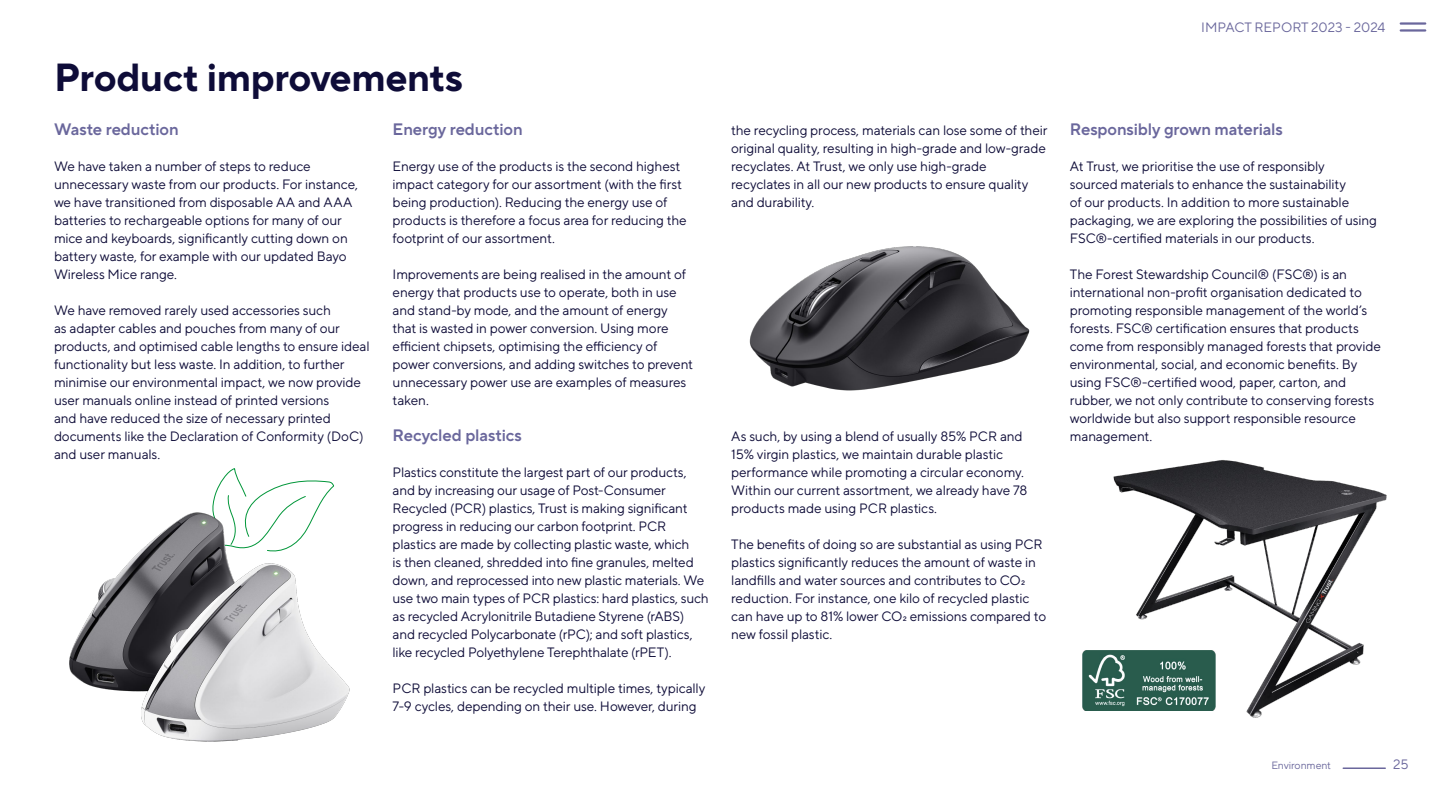
<style>
.page{position:relative;width:1440px;height:810px;background:#fff}
.page>*{position:absolute;margin:0;border:0;box-sizing:border-box;transform-origin:0 0}
.t1{font:700 39px "TT Norms Pro";letter-spacing:-.015em;color:#0e0c38}
.t2{font:600 16.5px "TT Norms Pro";letter-spacing:-.01em;color:#6a679c}
.t3{font:13.5px/18px "TT Norms Pro";letter-spacing:-.01em;color:#0e0c38}
.t4{font:13.5px "TT Norms Pro";color:#6a679c}
.t5{font:10.5px "TT Norms Pro";letter-spacing:-.01em;color:#6a679c}
</style>
<div class="page">
<img style="left:749px;top:246px;width:281px;height:145px">
<svg style="left:227px;top:468px;width:107px;height:55px"></svg>
<img style="left:69px;top:473px;width:241px;height:215px">
<img style="left:97px;top:523px;width:253px;height:219px">
<hr style="left:1401px;top:22px;width:24px;height:3px;background:#6a679c">
<hr style="left:1401px;top:29px;width:24px;height:3px;background:#6a679c">
<hr style="left:1343px;top:767px;width:42px;height:2px;background:#6a679c">
<img style="left:1113px;top:460px;width:274px;height:258px">
<img style="left:1082px;top:650px;width:134px;height:61px">
<h1 class="t1" style="left:54px;top:49px;width:410px">Product improvements</h1>
<p class="t2" style="left:54px;top:117px;width:126px">Waste reduction</p>
<p class="t3" style="left:54px;top:156px;width:306px">We have taken a number of steps to reduce unnecessary waste from our products. For instance, we have transitioned from disposable AA and AAA batteries to rechargeable options for many of our mice and keyboards, significantly cutting down on battery waste, for example with our updated Bayo Wireless Mice range.</p>
<p class="t3" style="left:54px;top:300px;width:317px">We have removed rarely used accessories such<br>as adapter cables and pouches from many of our products, and optimised cable lengths to ensure ideal functionality but less waste. In addition, to further minimise our environmental impact, we now provide user manuals online instead of printed versions<br>and have reduced the size of necessary printed documents like the Declaration of Conformity (DoC) and user manuals.</p>
<p class="t2" style="left:393px;top:117px;width:132px">Energy reduction</p>
<p class="t3" style="left:393px;top:156px;width:296px">Energy use of the products is the second highest impact category for our assortment (with the first being production). Reducing the energy use of products is therefore a focus area for reducing the footprint of our assortment.</p>
<p class="t3" style="left:393px;top:264px;width:302px">Improvements are being realised in the amount of energy that products use to operate, both in use and stand-by mode, and the amount of energy that is wasted in power conversion. Using more efficient chipsets, optimising the efficiency of power conversions, and adding switches to prevent unnecessary power use are examples of measures taken.</p>
<p class="t2" style="left:393px;top:423px;width:131px">Recycled plastics</p>
<p class="t3" style="left:393px;top:462px;width:318px">Plastics constitute the largest part of our products, and by increasing our usage of Post-Consumer Recycled (PCR) plastics, Trust is making significant progress in reducing our carbon footprint. PCR plastics are made by collecting plastic waste, which<br>is then cleaned, shredded into fine granules, melted down, and reprocessed into new plastic materials. We use two main types of PCR plastics: hard plastics, such as recycled Acrylonitrile Butadiene Styrene (rABS) and recycled Polycarbonate (rPC); and soft plastics, like recycled Polyethylene Terephthalate (rPET).</p>
<p class="t3" style="left:393px;top:678px;width:314px">PCR plastics can be recycled multiple times, typically<br>7-9 cycles, depending on their use. However, during</p>
<p class="t4" style="left:1201px;top:18px;width:186px">IMPACT REPORT 2023 - 2024</p>
<p class="t3" style="left:731px;top:120px;width:318px">the recycling process, materials can lose some of their original quality, resulting in high-grade and low-grade recyclates. At Trust, we only use high-grade recyclates in all our new products to ensure quality and durability.</p>
<p class="t3" style="left:731px;top:426px;width:298px">As such, by using a blend of usually 85% PCR and 15% virgin plastics, we maintain durable plastic performance while promoting a circular economy.<br>Within our current assortment, we already have 78 products made using PCR plastics.</p>
<p class="t3" style="left:731px;top:534px;width:317px">The benefits of doing so are substantial as using PCR plastics significantly reduces the amount of waste in landfills and water sources and contributes to CO2 reduction. For instance, one kilo of recycled plastic can have up to 81% lower CO2 emissions compared to new fossil plastic.</p>
<p class="t2" style="left:1070px;top:117px;width:215px">Responsibly grown materials</p>
<p class="t3" style="left:1070px;top:156px;width:309px">At Trust, we prioritise the use of responsibly<br>sourced materials to enhance the sustainability<br>of our products. In addition to more sustainable packaging, we are exploring the possibilities of using FSC®-certified materials in our products.</p>
<p class="t3" style="left:1070px;top:264px;width:313px">The Forest Stewardship Council® (FSC®) is an international non-profit organisation dedicated to promoting responsible management of the world’s forests. FSC® certification ensures that products come from responsibly managed forests that provide environmental, social, and economic benefits. By using FSC®-certified wood, paper, carton, and rubber, we not only contribute to conserving forests worldwide but also support responsible resource management.</p>
<p class="t5" style="left:1271px;top:758px;width:61px">Environment</p>
<p class="t4" style="left:1393px;top:754px;width:17px">25</p>
</div>
